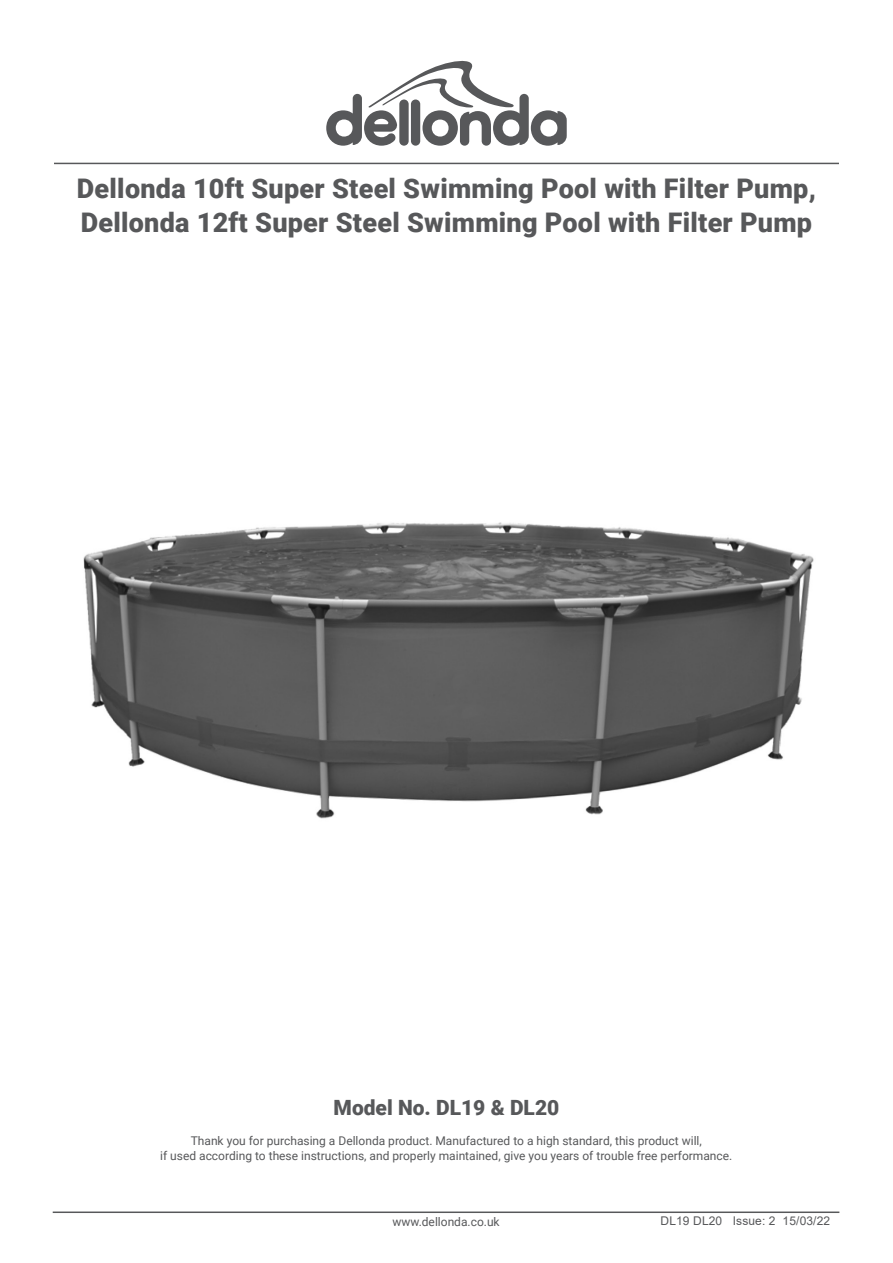
<style>
.page{position:relative;width:893px;height:1263px;background:#fff}
.page>*{position:absolute;margin:0;border:0;box-sizing:border-box;transform-origin:0 0}
.Product_Header{font:900 27px/33.8px "Roboto";letter-spacing:.01em;color:#57585a}
.Model_Number{font:900 21px "Roboto";color:#57585a}
.Copy__Justified{font:12px/15px "Roboto";color:#57585a;text-align:center}
.Body{font:12px "Arial";letter-spacing:.01em;color:#57585a}
.Page_Footer{font:12px "Roboto";color:#57585a}
</style>
<div class="page">
<hr style="left:53px;top:1211px;width:786px;height:2px;background:#57585a">
<hr style="left:54px;top:163px;width:785px;height:1px;background:#57585a">
<svg style="left:326px;top:60px;width:241px;height:86px"></svg>
<img style="left:83px;top:522px;width:731px;height:297px">
<p class="Product_Header" style="left:77px;top:171px;width:740px">Dellonda 10ft Super Steel Swimming Pool with Filter Pump,<br>Dellonda 12ft Super Steel Swimming Pool with Filter Pump</p>
<p class="Model_Number" style="left:334px;top:1093px;width:227px">Model No. DL19 &amp; DL20</p>
<p class="Copy__Justified" style="left:160px;top:1133px;width:574px">Thank you for purchasing a Dellonda product. Manufactured to a high standard, this product will,<br>if used according to these instructions, and properly maintained, give you years of trouble free performance.</p>
<p class="Page_Footer" style="left:392px;top:1213px;width:109px">www.dellonda.co.uk</p>
<p class="Body" style="left:660px;top:1213px;width:171px">DL19 DL20 Issue: 2 15/03/22</p>
</div>
